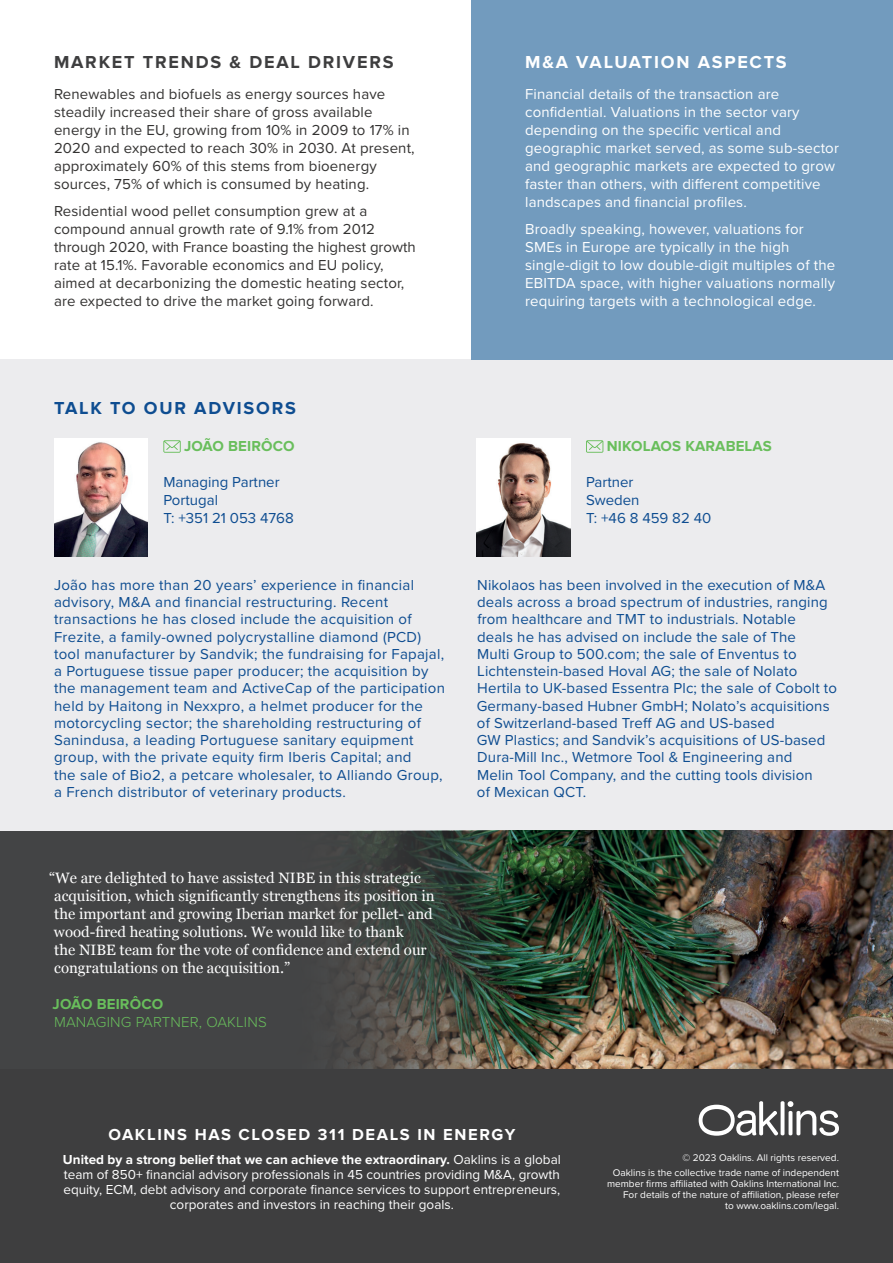
<style>
.page{position:relative;width:893px;height:1263px;background:#fff}
.page>*{position:absolute;margin:0;border:0;box-sizing:border-box;transform-origin:0 0}
.t1{font:700 18px "Proxima Nova";letter-spacing:.1em;color:#3e3e3f}
.t2{font:700 18px "Proxima Nova";letter-spacing:.1em;color:#fff}
.t3{font:700 18px "Proxima Nova";letter-spacing:.1em;color:#0e4d91}
.t4{font:700 16.5px "Proxima Nova";letter-spacing:.1em;color:#fff}
.t5{font:15px/17.2px "Proxima Nova";letter-spacing:.02em;color:#0e4d91}
.t6{font:15px/18px "Proxima Nova";letter-spacing:.01em;color:#333231}
.t7{font:15px/18px "Proxima Nova";letter-spacing:.01em;color:#fff}
.t8{font:15px/18px "Georgia";color:#fff}
.t9{font:15px/18px "Proxima Nova";color:#0e4d91}
.t10{font:700 15px "Proxima Nova";letter-spacing:.01em;color:#69be5c}
.t11{font:300 15px "Proxima Nova";letter-spacing:.01em;color:#69be5c}
.t12{font:13.5px/15px "Proxima Nova";color:#fff;text-align:center}
.t13{font:10.05px/10.9px "Proxima Nova";color:#fff;text-align:right}
.s1{font-weight:700}
</style>
<div class="page">
<div style="left:0;top:359px;width:893px;height:474px;background:#ececee"></div>
<div style="left:0;top:1068px;width:893px;height:195px;background:#3e3e3f"></div>
<div style="left:471px;top:0;width:422px;height:359px;background:#729bbe"></div>
<svg style="left:699px;top:1101px;width:140px;height:35px"></svg>
<svg style="left:586px;top:440px;width:17px;height:13px"></svg>
<img style="left:477px;top:439px;width:94px;height:117px">
<svg style="left:163px;top:440px;width:18px;height:13px"></svg>
<img style="left:54px;top:439px;width:94px;height:117px">
<div style="left:0;top:831px;width:893px;height:237px;background:#434445"></div>
<img style="left:341px;top:831px;width:552px;height:237px">
<p class="t1" style="left:54px;top:52px;width:341px">MARKET TRENDS &amp; DEAL DRIVERS</p>
<p class="t6" style="left:54px;top:84px;width:362px">Renewables and biofuels as energy sources have steadily increased their share of gross available energy in the EU, growing from 10% in 2009 to 17% in 2020 and expected to reach 30% in 2030. At present, approximately 60% of this stems from bioenergy sources, 75% of which is consumed by heating.</p>
<p class="t6" style="left:54px;top:201px;width:363px">Residential wood pellet consumption grew at a compound annual growth rate of 9.1% from 2012 through 2020, with France boasting the highest growth rate at 15.1%. Favorable economics and EU policy, aimed at decarbonizing the domestic heating sector, are expected to drive the market going forward.</p>
<p class="t2" style="left:525px;top:52px;width:263px">M&amp;A VALUATION ASPECTS</p>
<p class="t7" style="left:525px;top:84px;width:315px">Financial details of the transaction are confidential. Valuations in the sector vary depending on the specific vertical and geographic market served, as some sub-sector and geographic markets are expected to grow faster than others, with different competitive landscapes and financial profiles.</p>
<p class="t7" style="left:525px;top:219px;width:312px">Broadly speaking, however, valuations for SMEs in Europe are typically in the high single-digit to low double-digit multiples of the EBITDA space, with higher valuations normally requiring targets with a technological edge.</p>
<p class="t3" style="left:54px;top:398px;width:243px">TALK TO OUR ADVISORS</p>
<p class="t10" style="left:184px;top:438px;width:112px">JOÃO BEIRÔCO</p>
<p class="t9" style="left:163px;top:473px;width:132px">Managing Partner<br>Portugal<br>T: +351 21 053 4768</p>
<p class="t5" style="left:54px;top:576px;width:392px">João has more than 20 years’ experience in financial advisory, M&amp;A and financial restructuring. Recent transactions he has closed include the acquisition of Frezite, a family-owned polycrystalline diamond (PCD) tool manufacturer by Sandvik; the fundraising for Fapajal, a Portuguese tissue paper producer; the acquisition by the management team and ActiveCap of the participation held by Haitong in Nexxpro, a helmet producer for the motorcycling sector; the shareholding restructuring of Sanindusa, a leading Portuguese sanitary equipment group, with the private equity firm Iberis Capital; and<br>the sale of Bio2, a petcare wholesaler, to Alliando Group, a French distributor of veterinary products.</p>
<p class="t8" style="left:54px;top:868px;width:382px;text-indent:-5px">“We are delighted to have assisted NIBE in this strategic acquisition, which significantly strengthens its position in the important and growing Iberian market for pellet- and wood-fired heating solutions. We would like to thank<br>the NIBE team for the vote of confidence and extend our congratulations on the acquisition.”</p>
<p class="t10" style="left:53px;top:996px;width:112px">JOÃO BEIRÔCO</p>
<p class="t11" style="left:54px;top:1011px;width:214px">MANAGING PARTNER, OAKLINS</p>
<p class="t10" style="left:607px;top:438px;width:167px">NIKOLAOS KARABELAS</p>
<p class="t9" style="left:586px;top:473px;width:127px">Partner<br>Sweden<br>T: +46 8 459 82 40</p>
<p class="t5" style="left:477px;top:576px;width:362px">Nikolaos has been involved in the execution of M&amp;A deals across a broad spectrum of industries, ranging from healthcare and TMT to industrials. Notable<br>deals he has advised on include the sale of The<br>Multi Group to 500.com; the sale of Enventus to Lichtenstein-based Hoval AG; the sale of Nolato Hertila to UK-based Essentra Plc; the sale of Cobolt to Germany-based Hubner GmbH; Nolato’s acquisitions of Switzerland-based Treff AG and US-based<br>GW Plastics; and Sandvik’s acquisitions of US-based Dura-Mill Inc., Wetmore Tool &amp; Engineering and<br>Melin Tool Company, and the cutting tools division<br>of Mexican QCT.</p>
<p class="t4" style="left:108px;top:1125px;width:409px">OAKLINS HAS CLOSED 311 DEALS IN ENERGY</p>
<p class="t12" style="left:63px;top:1151px;width:499px"><span class="s1">United by a strong belief that we can achieve the extraordinary.</span> Oaklins is a global team of 850+ financial advisory professionals in 45 countries providing M&amp;A, growth equity, ECM, debt advisory and corporate finance services to support entrepreneurs, corporates and investors in reaching their goals.</p>
<p class="t13" style="left:613px;top:1149px;width:228px;line-height:15.1px">© 2023 Oaklins. All rights reserved.<br>Oaklins is the collective trade name of independent</p>
<p class="t13" style="left:607px;top:1178px;width:233px">member firms affiliated with Oaklins International Inc.<br>For details of the nature of affiliation, please refer<br>to www.oaklins.com/legal.</p>
</div>
